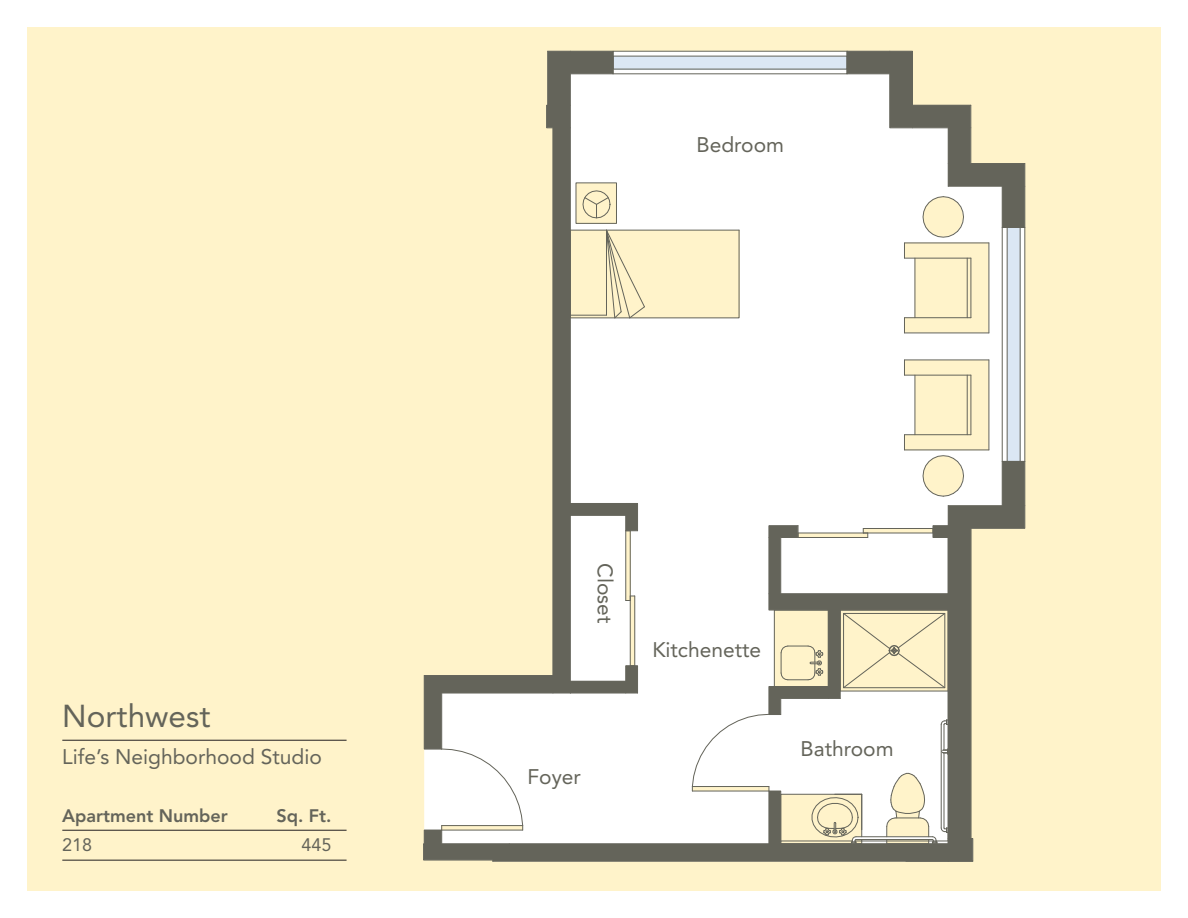
<style>
.page{position:relative;width:1188px;height:918px;background:#fff}
.page>*{position:absolute;margin:0;border:0;box-sizing:border-box;transform-origin:0 0}
.t1{font:31.5px "Avenir";color:#64645a}
.t2{font:21px "Avenir";color:#64645a}
.t3{font:800 18px "Avenir";color:#64645a}
.t4{font:18px "Avenir";color:#64645a}
</style>
<div class="page">
<div style="left:27px;top:27px;width:1134px;height:864px;background:#fff3ca"></div>
<hr style="left:62px;top:860px;width:285px;height:1px;background:#231f20">
<hr style="left:62px;top:740px;width:285px;height:1px;background:#231f20">
<hr style="left:62px;top:830px;width:285px;height:1px;background:#231f20">
<svg style="left:423px;top:676px;width:123px;height:185px;background:#d8d8d6"></svg>
<hr style="left:509px;top:843px;width:439px;height:1px;background:#64645a">
<hr style="left:493px;top:861px;width:455px;height:1px;background:#64645a">
<hr style="left:442px;top:843px;width:67px;height:1px;background:#64645a">
<div style="left:424px;top:830px;width:18px;height:14px;border:1px solid #64645a"></div>
<hr style="left:442px;top:830px;width:81px;height:1px;background:#64645a">
<svg style="left:423px;top:675px;width:101px;height:155px;background:#e0e0dd"></svg>
<hr style="left:442px;top:693px;width:111px;height:1px;background:#64645a">
<hr style="left:424px;top:675px;width:129px;height:1px;background:#64645a">
<svg style="left:423px;top:843px;width:71px;height:18px"></svg>
<svg style="left:546px;top:50px;width:480px;height:812px"></svg>
<hr style="left:861px;top:794px;width:1px;height:36px;background:#64645a">
<h1 class="t1" style="left:62px;top:698px;width:150px">Northwest</h1>
<p class="t2" style="left:62px;top:745px;width:261px">Life’s Neighborhood Studio</p>
<p class="t3" style="left:62px;top:805px;width:167px">Apartment Number</p>
<p class="t3" style="left:277px;top:805px;width:56px">Sq. Ft.</p>
<p class="t4" style="left:62px;top:835px;width:32px">218</p>
<p class="t4" style="left:302px;top:835px;width:32px">445</p>
<p class="t2" style="left:697px;top:133px;width:89px">Bedroom</p>
<p class="t2" style="left:617px;top:563px;width:62px;rotate:90deg">Closet</p>
<p class="t2" style="left:652px;top:638px;width:110px">Kitchenette</p>
<p class="t2" style="left:528px;top:765px;width:55px">Foyer</p>
<p class="t2" style="left:801px;top:737px;width:95px">Bathroom</p>
</div>
